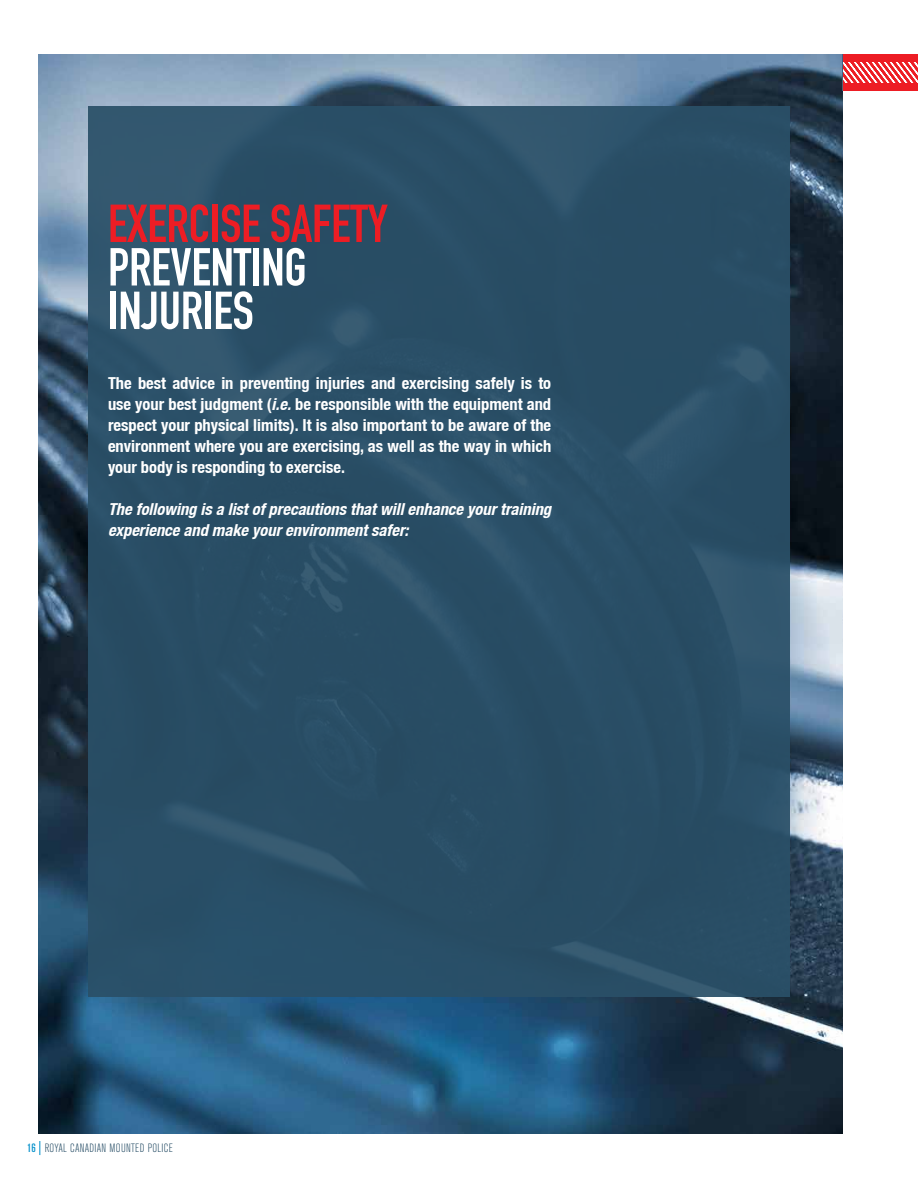
<style>
.page{position:relative;width:918px;height:1188px;background:#fff}
.page>*{position:absolute;margin:0;border:0;box-sizing:border-box;transform-origin:0 0}
.t1{font:52.5px/43.5px "DIN Engschrift LT";letter-spacing:-.005em;color:#fff}
.t2{font:52.5px "DIN Engschrift LT";letter-spacing:-.005em;color:#ed1d24}
.t3{font:700 condensed 16.5px/21px "Helvetica Neue LT";color:#fff;text-align:justify}
.t4{font:italic 700 condensed 16.5px/21px "Helvetica Neue LT";color:#fff}
.t5{font:300 condensed 12px "Akzidenz Grotesk BE";letter-spacing:.02em;color:#2a5068}
.s1{font-style:italic}
.s2{font-weight:500;color:#008fca}
</style>
<div class="page">
<svg style="left:39px;top:1141px;width:1px;height:14px"></svg>
<div style="left:842px;top:54px;width:76px;height:36px;background:#ed1d24"></div>
<svg style="left:843px;top:63px;width:75px;height:19px"></svg>
<img style="left:38px;top:54px;width:804px;height:1080px">
<div style="left:88px;top:106px;width:702px;height:891px;background:#2a5068"></div>
<h1 class="t2" style="left:108px;top:193px;width:281px">EXERCISE SAFETY</h1>
<h1 class="t1" style="left:108px;top:246px;width:200px">PREVENTING<br>INJURIES</h1>
<p class="t3" style="left:108px;top:372px;width:445px">The best advice in preventing injuries and exercising safely is to use your best judgment (<span class="s1">i.e.</span> be responsible with the equipment and respect your physical limits). It is also important to be aware of the environment where you are exercising, as well as the way in which your body is responding to exercise.</p>
<p class="t4" style="left:108px;top:498px;width:445px">The following is a list of precautions that will enhance your training experience and make your environment safer:</p>
<p class="t5" style="left:27px;top:1142px;width:147px"><span class="s2">16</span> ROYAL CANADIAN MOUNTED POLICE</p>
</div>
